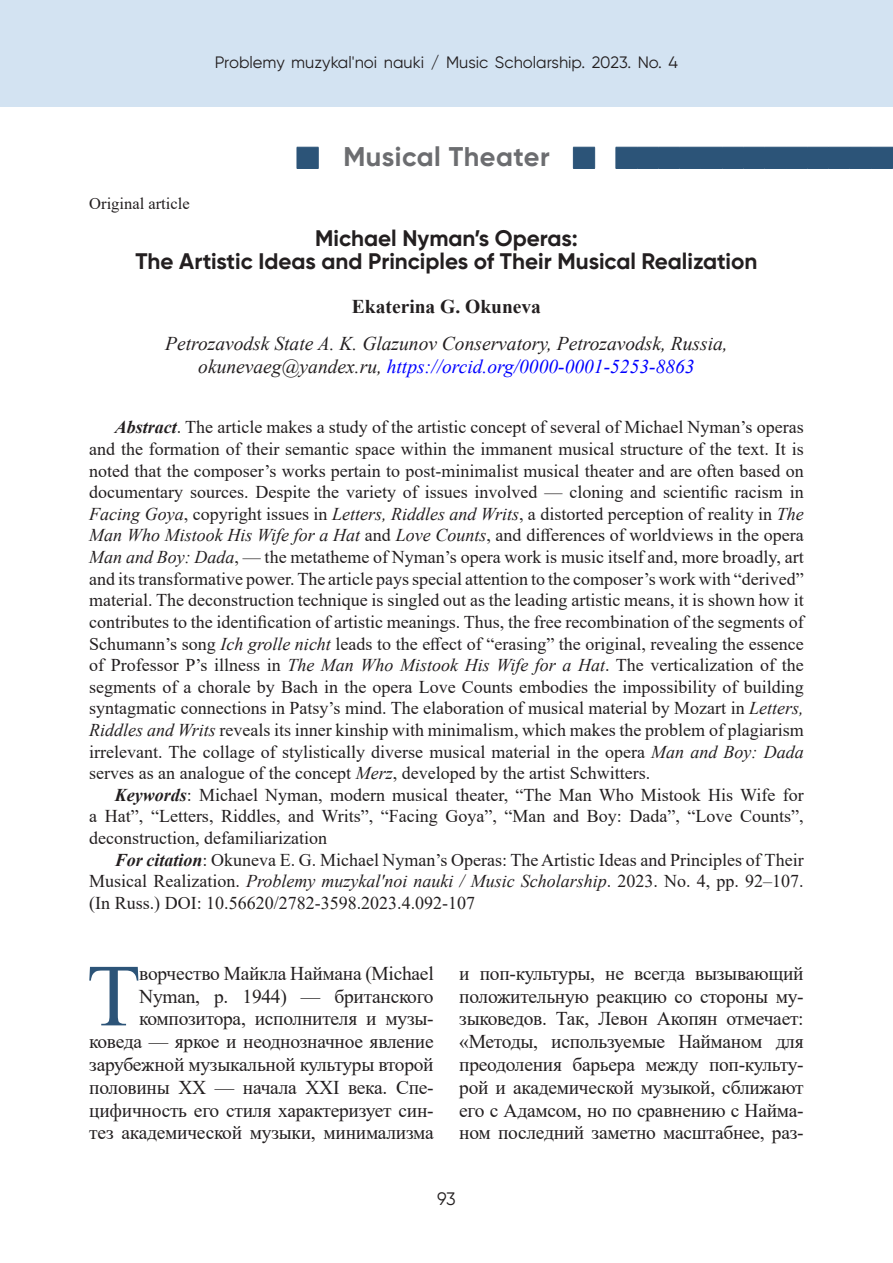
<style>
.page{position:relative;width:893px;height:1263px;background:#fff}
.page>*{position:absolute;margin:0;border:0;box-sizing:border-box;transform-origin:0 0}
.Текст_букв{font:88.35px "Times New Roman";color:#2c5478}
.Рубрика{font:700 27px "Gilroy";letter-spacing:.02em;color:#6c6d70}
.Заголовок{font:700 22.5px "Gilroy";color:#231f20}
.Текст_букв-2{font:19.5px/22.8px "Times New Roman";letter-spacing:-.015em;color:#231f20;text-align:right}
.Академия{font:italic 19.5px "Times New Roman";color:#231f20}
.Академия-2{font:italic 19.5px "Times New Roman";color:#00f}
.Автор{font:700 19.5px "Times New Roman";color:#231f20}
.Литература{font:18px/21.6px "Times New Roman";color:#231f20;text-align:justify}
.t1{font:18px "Gilroy";color:#231f20}
.t2{font:16.5px "Gilroy";color:#231f20}
.Удк{font:16.5px "Times New Roman";color:#231f20}
.s1{color:#231f20}
.s2{font-weight:700;font-style:italic}
.s3{font-style:italic}
</style>
<div class="page">
<div style="left:0;top:0;width:893px;height:107px;background:#d3e3f2"></div>
<svg style="left:297px;top:147px;width:596px;height:22px"></svg>
<p class="t2" style="left:215px;top:53px;width:465px">Problemy muzykal'noi nauki / Music Scholarship. 2023. No. 4</p>
<p class="Удк" style="left:89px;top:192px;width:102px">Original article</p>
<p class="Рубрика" style="left:343px;top:140px;width:208px">Musical Theater</p>
<p class="Заголовок" style="left:315px;top:224px;width:264px">Michael Nyman’s Operas:</p>
<p class="Заголовок" style="left:135px;top:247px;width:623px">The Artistic Ideas and Principles of Their Musical Realization</p>
<p class="Автор" style="left:352px;top:293px;width:191px">Ekaterina G. Okuneva</p>
<p class="Академия" style="left:165px;top:330px;width:564px">Petrozavodsk State A. K. Glazunov Conservatory, Petrozavodsk, Russia,</p>
<p class="Академия-2" style="left:198px;top:353px;width:498px"><span class="s1">okunevaeg@yandex.ru,</span> https://orcid.org/0000-0001-5253-8863</p>
<p class="Литература" style="left:89px;top:416px;width:716px;text-indent:26px"><span class="s2">Abstract</span>. The article makes a study of the artistic concept of several of Michael Nyman’s operas and the formation of their semantic space within the immanent musical structure of the text. It is noted that the composer’s works pertain to post-minimalist musical theater and are often based on documentary sources. Despite the variety of issues involved — cloning and scientific racism in <span class="s3">Facing Goya</span>, copyright issues in <span class="s3">Letters, Riddles and Writs</span>, a distorted perception of reality in <span class="s3">The Man Who Mistook His Wife for a Hat</span> and <span class="s3">Love Counts</span>, and differences of worldviews in the opera <span class="s3">Man and Boy: Dada</span>, — the metatheme of Nyman’s opera work is music itself and, more broadly, art and its transformative power. The article pays special attention to the composer’s work with “derived” material. The deconstruction technique is singled out as the leading artistic means, it is shown how it contributes to the identification of artistic meanings. Thus, the free recombination of the segments of Schumann’s song <span class="s3">Ich grolle nicht</span> leads to the effect of “erasing” the original, revealing the essence of Professor P’s illness in <span class="s3">The Man Who Mistook His Wife for a Hat</span>. The verticalization of the segments of a chorale by Bach in the opera Love Counts embodies the impossibility of building syntagmatic connections in Patsy’s mind. The elaboration of musical material by Mozart in <span class="s3">Letters, Riddles and Writs</span> reveals its inner kinship with minimalism, which makes the problem of plagiarism irrelevant. The collage of stylistically diverse musical material in the opera <span class="s3">Man and Boy: Dada </span>serves as an analogue of the concept <span class="s3">Merz</span>, developed by the artist Schwitters.</p>
<p class="Литература" style="left:89px;top:783px;width:716px;text-indent:26px"><span class="s2">Keywords</span>: Michael Nyman, modern musical theater, “The Man Who Mistook His Wife for a Hat”, “Letters, Riddles, and Writs”, “Facing Goya”, “Man and Boy: Dada”, “Love Counts”, deconstruction, defamiliarization</p>
<p class="Литература" style="left:89px;top:848px;width:716px;text-indent:26px"><span class="s2">For citation</span>: Okuneva E. G. Michael Nyman’s Operas: The Artistic Ideas and Principles of Their Musical Realization. <span class="s3">Problemy muzykal'noi nauki / Music Scholarship</span>. 2023. No. 4, pp. 92–107. (In Russ.) DOI: 10.56620/2782-3598.2023.4.092-107</p>
<p class="Текст_букв" style="left:87px;top:933px;width:55px">Т</p>
<p class="Текст_букв-2" style="left:89px;top:961px;width:346px">ворчество Майкла Наймана (Michael Nyman, р. 1944) — британского композитора, исполнителя и музы&shy;коведа — яркое и неоднозначное явление зарубежной музыкальной культуры второй половины XX — начала XXI века. Спе&shy;цифичность его стиля характеризует син&shy;тез академической музыки, минимализма</p>
<p class="Текст_букв-2" style="left:459px;top:961px;width:346px;text-align:justify">и поп-культуры, не всегда вызывающий положительную реакцию со стороны му&shy;зыковедов. Так, Левон Акопян отмечает: «Методы, используемые Найманом для преодоления барьера между поп-культу&shy;рой и академической музыкой, сближают его с Адамсом, но по сравнению с Найма&shy;ном последний заметно масштабнее, раз-</p>
<p class="t1" style="left:437px;top:1188px;width:20px">93</p>
</div>
